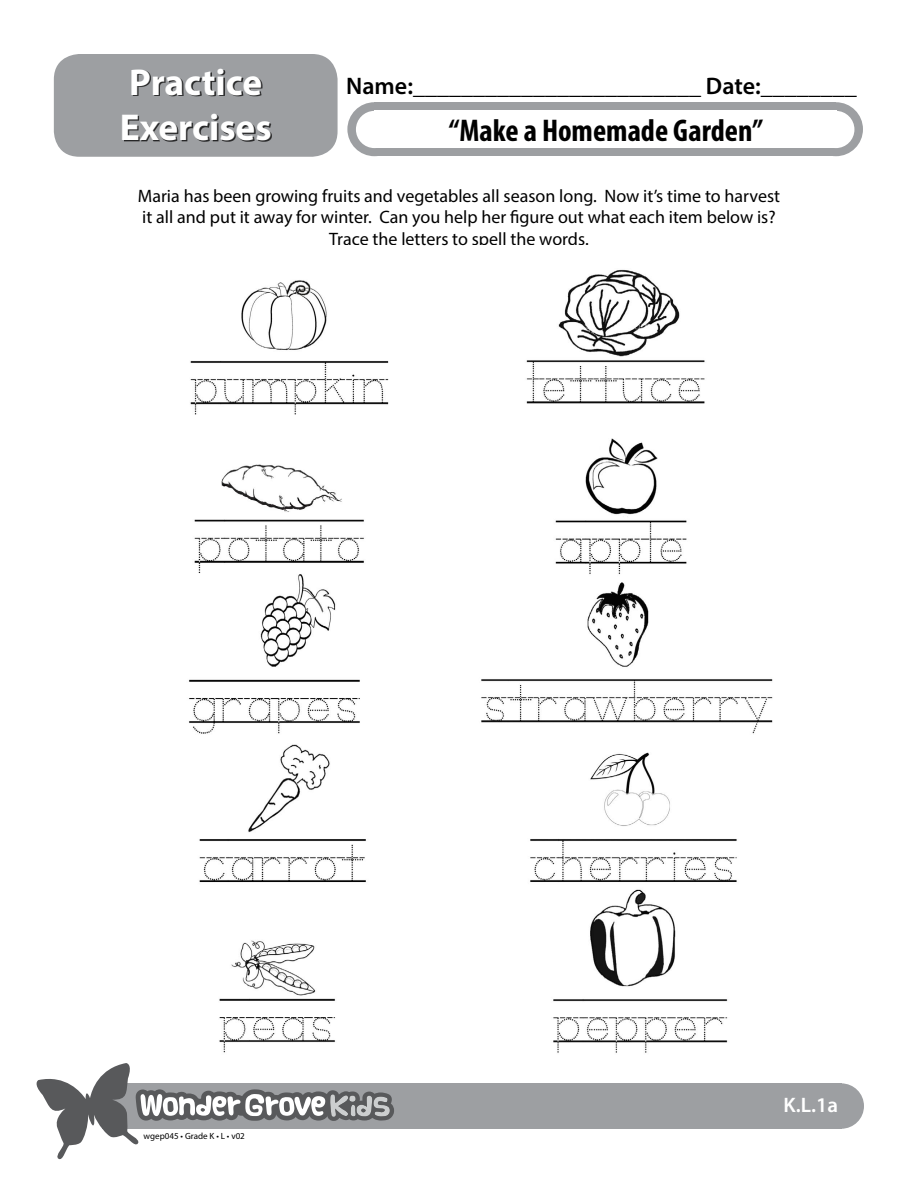
<style>
.page{position:relative;width:918px;height:1188px;background:#fff}
.page>*{position:absolute;margin:0;border:0;box-sizing:border-box;transform-origin:0 0}
.t1{font:700 37.5px/45px "Myriad Pro";color:#fff}
.t2{font:700 condensed 31.5px "Myriad Pro";color:#000}
.t3{font:600 24px "Myriad Pro";color:#000}
.t4{font:600 21px "Myriad Pro";color:#fff}
.t5{font:18px/21.6px "Myriad Pro";color:#000;text-align:center}
.t6{font:9px "Myriad Pro";color:#000}
</style>
<div class="page">
<div style="left:54px;top:54px;width:284px;height:103px;background:#9d9fa2;border-radius:26px"></div>
<div style="left:819px;top:1083px;width:45px;height:46px;background:#9d9fa2;border-radius:50%"></div>
<div style="left:102px;top:1083px;width:739px;height:46px;background:#9d9fa2"></div>
<svg style="left:36px;top:1063px;width:358px;height:97px"></svg>
<div style="left:124px;top:70px;width:148px;height:72px;background:#000;opacity:.75"></div>
<div style="left:809px;top:102px;width:54px;height:54px;background:#9d9fa2;border-radius:50%"></div>
<div style="left:347px;top:102px;width:54px;height:54px;background:#9d9fa2;border-radius:50%"></div>
<div style="left:374px;top:102px;width:462px;height:54px;background:#9d9fa2"></div>
<div style="left:818px;top:111px;width:36px;height:37px;background:#fff;border-radius:50%"></div>
<div style="left:374px;top:111px;width:463px;height:37px;background:#fff"></div>
<div style="left:356px;top:111px;width:37px;height:37px;background:#fff;border-radius:50%"></div>
<img style="left:144px;top:280px;width:250px;height:795px">
<img style="left:481px;top:269px;width:292px;height:784px">
<h1 class="t1" style="left:120px;top:58px;width:153px">Practice<br>Exercises</h1>
<h3 class="t3" style="left:346px;top:71px;width:512px">Name:________________________ Date:________</h3>
<h2 class="t2" style="left:449px;top:110px;width:316px">“Make a Homemade Garden”</h2>
<p class="t5" style="left:138px;top:185px;width:644px">Maria has been growing fruits and vegetables all season long. Now it’s time to harvest it all and put it away for winter. Can you help her figure out what each item below is?<br>Trace the letters to spell the words.</p>
<p class="t6" style="left:144px;top:1130px;width:103px">wgep045 • Grade K • L • v02</p>
<p class="t4" style="left:783px;top:1092px;width:56px">K.L.1a</p>
</div>
